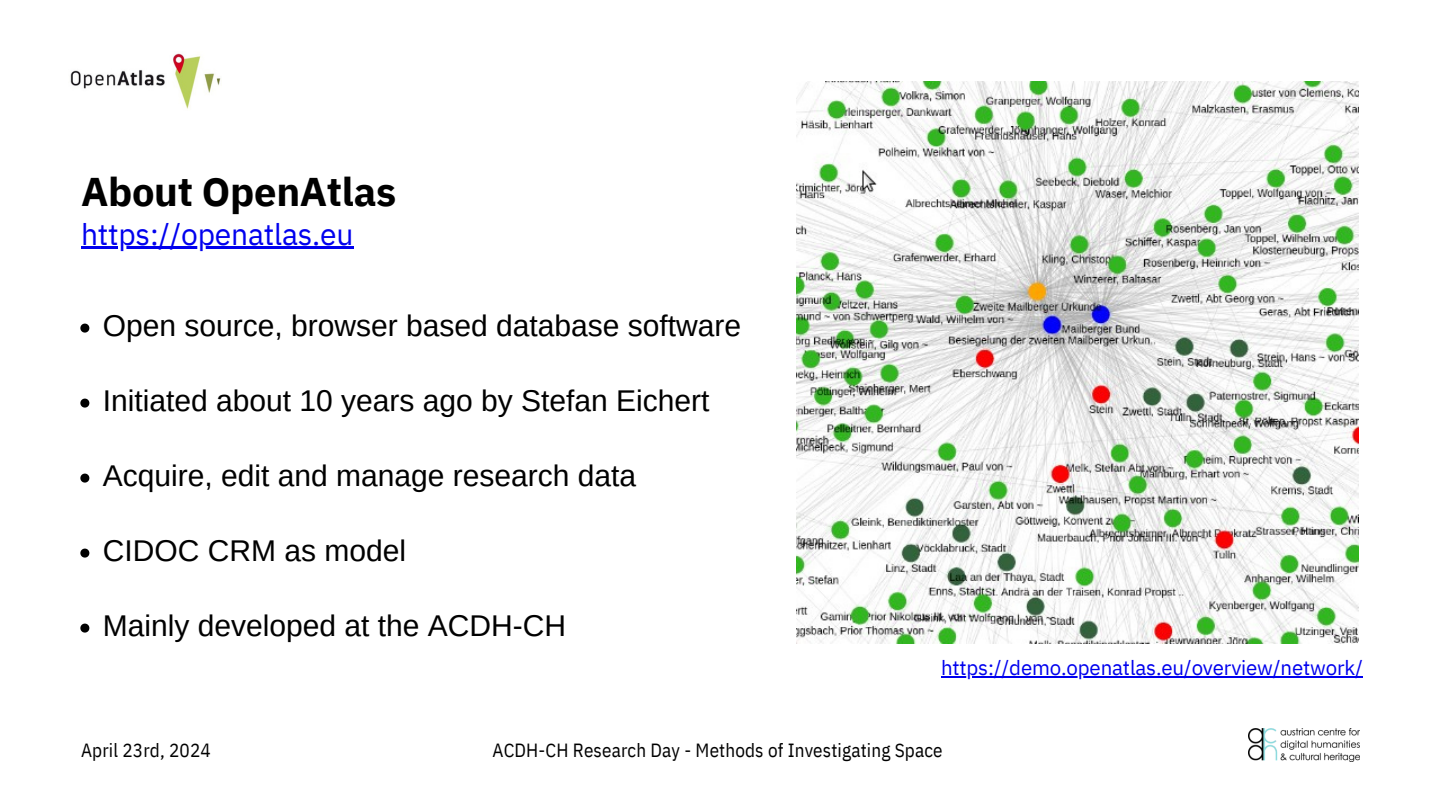
<style>
.page{position:relative;width:1440px;height:810px;background:#fff}
.page>*{position:absolute;margin:0;border:0;box-sizing:border-box;transform-origin:0 0}
.t1{font:700 40px "IBM Plex Sans";letter-spacing:-.01em;color:#000}
.t2{font:30px "Arimo";color:#000}
.t3{font:30px "IBM Plex Sans";letter-spacing:-.005em;color:#00e}
.t4{font:20.5px "IBM Plex Sans";letter-spacing:-.01em;color:#00e}
.t5{font:19.1px "IBM Plex Sans Cond";letter-spacing:.01em;color:#000}
</style>
<div class="page">
<img style="left:796px;top:81px;width:563px;height:563px">
<hr style="left:81px;top:246px;width:272px;height:3px;background:#00e">
<svg style="left:80px;top:324px;width:9px;height:9px"></svg>
<svg style="left:80px;top:399px;width:9px;height:9px"></svg>
<svg style="left:80px;top:474px;width:9px;height:9px"></svg>
<svg style="left:80px;top:549px;width:9px;height:9px"></svg>
<svg style="left:80px;top:624px;width:9px;height:9px"></svg>
<hr style="left:941px;top:676px;width:422px;height:2px;background:#00e">
<img style="left:1248px;top:728px;width:111px;height:34px">
<img style="left:70px;top:53px;width:151px;height:56px">
<h1 class="t1" style="left:81px;top:165px;width:317px">About OpenAtlas</h1>
<h2 class="t3" style="left:81px;top:214px;width:274px">https://openatlas.eu</h2>
<p class="t2" style="left:103px;top:309px;width:640px">Open source, browser based database software</p>
<p class="t2" style="left:103px;top:384px;width:608px">Initiated about 10 years ago by Stefan Eichert</p>
<p class="t2" style="left:103px;top:459px;width:535px">Acquire, edit and manage research data</p>
<p class="t2" style="left:103px;top:534px;width:305px">CIDOC CRM as model</p>
<p class="t2" style="left:103px;top:609px;width:465px">Mainly developed at the ACDH-CH</p>
<p class="t4" style="left:941px;top:654px;width:423px">https://demo.openatlas.eu/overview/network/</p>
<p class="t5" style="left:81px;top:737px;width:131px">April 23rd, 2024</p>
<p class="t5" style="left:493px;top:737px;width:452px">ACDH-CH Research Day - Methods of Investigating Space</p>
</div>
